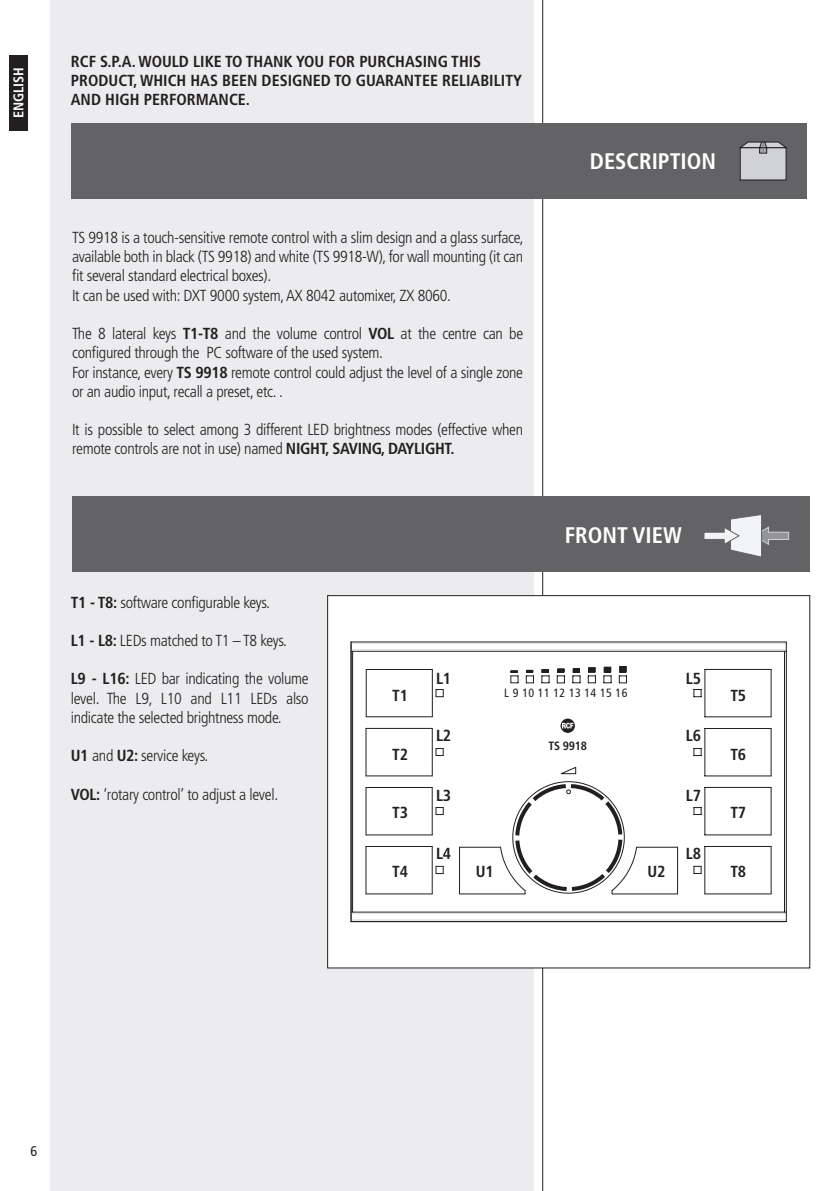
<style>
.page{position:relative;width:840px;height:1191px;background:#fff}
.page>*{position:absolute;margin:0;border:0;box-sizing:border-box;transform-origin:0 0}
.t1{font:700 condensed 22.6px "Frutiger LT Std";color:#fff}
.t2{font:300 condensed 16px/19.2px "Frutiger LT Std";letter-spacing:-.02em;color:#231f20}
.t3{font:700 condensed 16px/19.2px "Frutiger LT Std";color:#231f20}
.t4{font:700 condensed 14px "Frutiger LT Std";color:#fff}
.t5{font:condensed 14px "Frutiger LT Std";color:#231f20}
.t6{font:condensed 12px "Frutiger LT Std";letter-spacing:.02em;color:#231f20}
.t7{font:700 condensed 12px "Frutiger LT Std";letter-spacing:-.02em;color:#231f20}
.s1{font-weight:700}
</style>
<div class="page">
<div style="left:51px;top:0;width:482px;height:1191px;background:#ececee"></div>
<hr style="left:542px;top:0;width:1px;height:1191px;background:#231f20">
<div style="left:9px;top:55px;width:18px;height:75px;background:#231f20"></div>
<div style="left:71px;top:123px;width:735px;height:75px;background:#636366"></div>
<div style="left:739px;top:148px;width:46px;height:32px;background:#d1d2d4"></div>
<div style="left:739px;top:147px;width:46px;height:33px;border:1px solid #231f20"></div>
<svg style="left:739px;top:141px;width:47px;height:12px"></svg>
<div style="left:327px;top:595px;width:482px;height:373px;background:#fff"></div>
<div style="left:72px;top:496px;width:737px;height:76px;background:#636366"></div>
<svg style="left:704px;top:515px;width:85px;height:42px"></svg>
<hr style="left:351px;top:919px;width:434px;height:1px;background:#dedfe1">
<hr style="left:351px;top:913px;width:434px;height:1px;background:#dedfe1">
<svg style="left:352px;top:650px;width:147px;height:245px"></svg>
<hr style="left:351px;top:649px;width:434px;height:1px;background:#dedfe1">
<hr style="left:351px;top:643px;width:434px;height:1px;background:#dedfe1">
<svg style="left:499px;top:650px;width:285px;height:263px"></svg>
<div style="left:469px;top:858px;width:30px;height:25px;background:#fff"></div>
<div style="left:640px;top:858px;width:31px;height:25px;background:#fff"></div>
<svg style="left:560px;top:718px;width:14px;height:15px"></svg>
<svg style="left:561px;top:722px;width:12px;height:6px"></svg>
<div style="left:350px;top:641px;width:436px;height:281px;border:1px solid #231f20"></div>
<svg style="left:513px;top:782px;width:111px;height:111px"></svg>
<p class="t4" style="left:10px;top:118px;width:53px;rotate:-90deg">ENGLISH</p>
<p class="t3" style="left:71px;top:52px;width:452px">RCF S.P.A. WOULD LIKE TO THANK YOU FOR PURCHASING THIS<br>PRODUCT, WHICH HAS BEEN DESIGNED TO GUARANTEE RELIABILITY<br>AND HIGH PERFORMANCE.</p>
<p class="t2" style="left:72px;top:228px;width:453px">TS 9918 is a touch-sensitive remote control with a slim design and a glass surface, available both in black (TS 9918) and white (TS 9918-W), for wall mounting (it can fit several standard electrical boxes).<br>It can be used with: DXT 9000 system, AX 8042 automixer, ZX 8060.</p>
<p class="t2" style="left:72px;top:324px;width:452px">The 8 lateral keys <span class="s1">T1-T8</span> and the volume control <span class="s1">VOL</span> at the centre can be configured through the PC software of the used system.<br>For instance, every <span class="s1">TS 9918</span> remote control could adjust the level of a single zone or an audio input, recall a preset, etc. .</p>
<p class="t2" style="left:72px;top:420px;width:452px">It is possible to select among 3 different LED brightness modes (effective when remote controls are not in use) named <span class="s1">NIGHT, SAVING, DAYLIGHT.</span></p>
<h1 class="t1" style="left:589px;top:148px;width:128px">DESCRIPTION</h1>
<h1 class="t1" style="left:564px;top:522px;width:118px">FRONT VIEW</h1>
<p class="t2" style="left:71px;top:592px;width:200px"><span class="s1">T1 - T8:</span> software configurable keys.</p>
<p class="t2" style="left:71px;top:631px;width:218px"><span class="s1">L1 - L8:</span> LEDs matched to T1 – T8 keys.</p>
<p class="t2" style="left:71px;top:669px;width:239px;text-align:justify"><span class="s1">L9 - L16:</span> LED bar indicating the volume level. The L9, L10 and L11 LEDs also indicate the selected brightness mode.</p>
<p class="t2" style="left:71px;top:746px;width:139px"><span class="s1">U1</span> and <span class="s1">U2:</span> service keys.</p>
<p class="t2" style="left:71px;top:784px;width:209px"><span class="s1">VOL:</span> ‘rotary control’ to adjust a level.</p>
<p class="t3" style="left:436px;top:668px;width:17px">L1</p>
<p class="t3" style="left:685px;top:668px;width:17px">L5</p>
<p class="t6" style="left:504px;top:686px;width:125px">L 9 10 11 12 13 14 15 16</p>
<p class="t3" style="left:392px;top:685px;width:17px">T1</p>
<p class="t3" style="left:730px;top:685px;width:17px">T5</p>
<p class="t3" style="left:436px;top:726px;width:17px">L2</p>
<p class="t3" style="left:685px;top:726px;width:17px">L6</p>
<p class="t7" style="left:548px;top:738px;width:40px">TS 9918</p>
<p class="t3" style="left:392px;top:744px;width:17px">T2</p>
<p class="t3" style="left:730px;top:744px;width:17px">T6</p>
<p class="t3" style="left:436px;top:785px;width:17px">L3</p>
<p class="t3" style="left:685px;top:785px;width:17px">L7</p>
<p class="t3" style="left:392px;top:803px;width:17px">T3</p>
<p class="t3" style="left:730px;top:803px;width:17px">T7</p>
<p class="t3" style="left:436px;top:843px;width:17px">L4</p>
<p class="t3" style="left:685px;top:843px;width:17px">L8</p>
<p class="t3" style="left:392px;top:862px;width:17px">T4</p>
<p class="t3" style="left:475px;top:861px;width:19px">U1</p>
<p class="t3" style="left:647px;top:861px;width:19px">U2</p>
<p class="t3" style="left:730px;top:862px;width:17px">T8</p>
<p class="t5" style="left:31px;top:1142px;width:8px">6</p>
</div>
